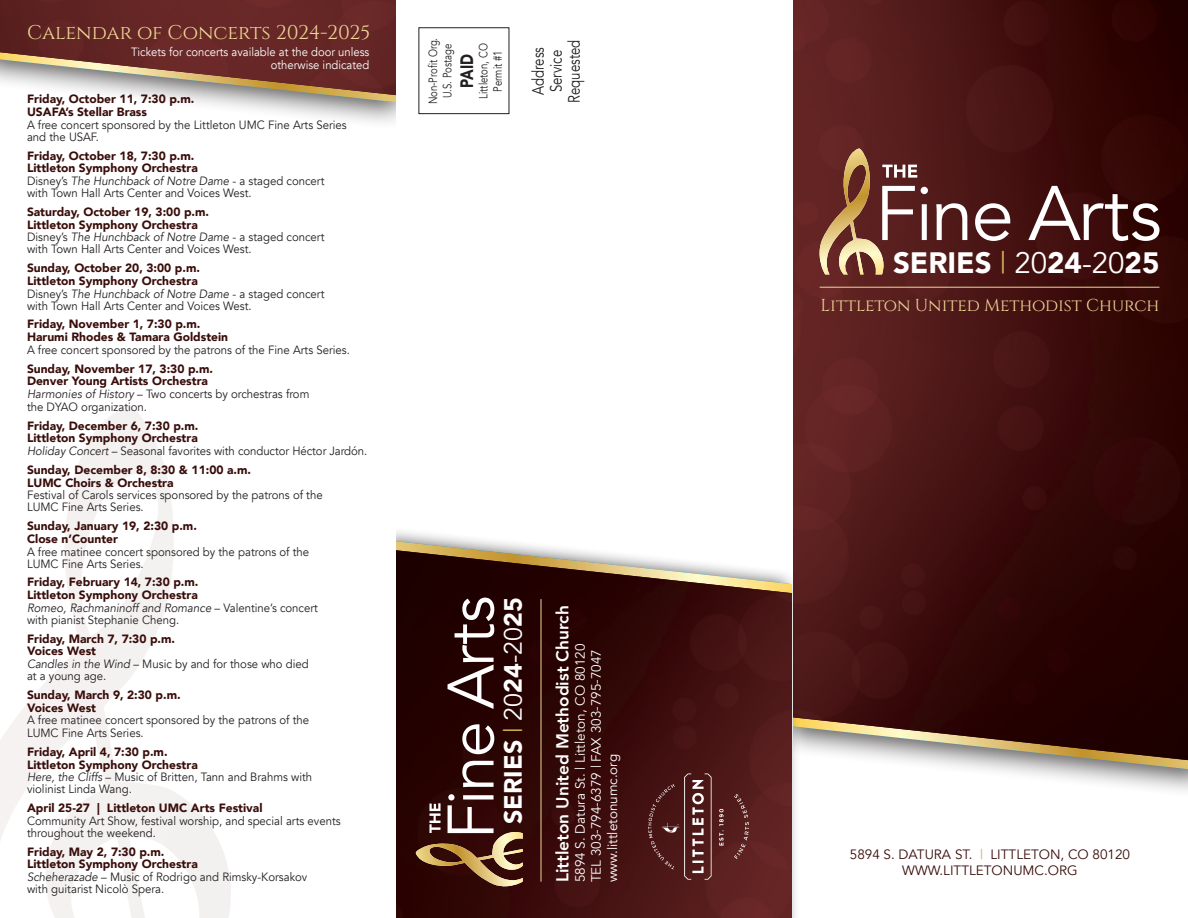
<style>
.page{position:relative;width:1188px;height:918px;background:#fff}
.page>*{position:absolute;margin:0;border:0;box-sizing:border-box;transform-origin:0 0}
.t1{font:900 29.4px "Avenir";color:#fff}
.t2{font:900 25.05px "Avenir";color:#fff}
.t3{font:19.8px "Cinzel";color:#edd697}
.t4{font:900 18px "Avenir";color:#231f20;scale:.8 1}
.t5{font:17.25px "Cinzel";color:#edd697}
.t6{font:800 17.25px "Avenir";color:#fff}
.t7{font:16.5px/18px "Avenir";color:#231f20;text-align:center;scale:.8 1}
.t8{font:13.5px "Avenir";color:#fff}
.t9{font:13.5px "Avenir";color:#390d0a}
.t10{font:12px/12px "Avenir";color:#231f20;scale:.95 1}
.t11{font:900 12px "Avenir";color:#390d0a}
.t12{font:12px/12.8px "Avenir";color:#fff;text-align:right;scale:.94 1}
.t13{font:italic 12px "Avenir";color:#231f20;scale:.95 1}
.t14{font:12px "Avenir";color:#231f20;scale:.8 1}
.s1{font-style:italic}
.s2{font-style:normal}
.s3{font-weight:400;color:#d3ac54}
.s4{font-weight:400}
.s5{color:#d3ac54}
</style>
<div class="page">
<div style="left:0;top:0;width:419px;height:130px;background:#231f20;opacity:.75"></div>
<svg style="left:0;top:95px;width:396px;height:7px"></svg>
<img style="left:0;top:0;width:396px;height:95px">
<div style="left:769px;top:0;width:419px;height:799px;background:#231f20;opacity:.75"></div>
<svg style="left:801px;top:760px;width:387px;height:9px"></svg>
<img style="left:792px;top:0;width:396px;height:760px">
<div style="left:396px;top:0;width:396px;height:918px;background:#fff"></div>
<div style="left:374px;top:527px;width:427px;height:391px;background:#231f20;opacity:.75"></div>
<svg style="left:396px;top:541px;width:396px;height:9px"></svg>
<img style="left:396px;top:550px;width:396px;height:368px">
<div style="left:419px;top:27px;width:90px;height:87px;border:1px solid #231f20"></div>
<hr style="left:541px;top:599px;width:1px;height:283px;background:#edd697">
<img style="left:642px;top:764px;width:113px;height:125px">
<svg style="left:819px;top:148px;width:340px;height:126px;background:#5e2f2a"></svg>
<hr style="left:820px;top:287px;width:339px;height:1px;background:#edd697">
<svg style="left:416px;top:598px;width:107px;height:289px;background:#462520"></svg>
<div style="left:303px;top:477px;width:93px;height:441px;background:#fff"></div>
<p class="t3" style="left:27px;top:20px;width:345px">Calendar of Concerts 2024-2025</p>
<p class="t12" style="left:131px;top:46px;width:255px">Tickets for concerts available at the door unless otherwise indicated</p>
<p class="t11" style="left:27px;top:89px;width:169px">Friday, October 11, 7:30 p.m.</p>
<p class="t11" style="left:27px;top:102px;width:122px">USAFA’s Stellar Brass</p>
<p class="t10" style="left:27px;top:119px;width:338px">A free concert sponsored by the Littleton UMC Fine Arts Series</p>
<p class="t10" style="left:27px;top:131px;width:77px">and the USAF.</p>
<p class="t11" style="left:27px;top:145px;width:169px">Friday, October 18, 7:30 p.m.</p>
<p class="t11" style="left:27px;top:158px;width:172px">Littleton Symphony Orchestra</p>
<p class="t10" style="left:27px;top:175px;width:315px">Disney’s <span class="s1">The Hunchback of Notre Dame</span> - a staged concert</p>
<p class="t10" style="left:27px;top:187px;width:238px">with Town Hall Arts Center and Voices West.</p>
<p class="t11" style="left:27px;top:201px;width:184px">Saturday, October 19, 3:00 p.m.</p>
<p class="t11" style="left:27px;top:214px;width:172px">Littleton Symphony Orchestra</p>
<p class="t10" style="left:27px;top:231px;width:315px">Disney’s <span class="s1">The Hunchback of Notre Dame</span> - a staged concert</p>
<p class="t10" style="left:27px;top:243px;width:238px">with Town Hall Arts Center and Voices West.</p>
<p class="t11" style="left:27px;top:258px;width:175px">Sunday, October 20, 3:00 p.m.</p>
<p class="t11" style="left:27px;top:270px;width:172px">Littleton Symphony Orchestra</p>
<p class="t10" style="left:27px;top:288px;width:315px">Disney’s <span class="s1">The Hunchback of Notre Dame</span> - a staged concert</p>
<p class="t10" style="left:27px;top:300px;width:238px">with Town Hall Arts Center and Voices West.</p>
<p class="t11" style="left:27px;top:314px;width:175px">Friday, November 1, 7:30 p.m.</p>
<p class="t11" style="left:27px;top:327px;width:203px">Harumi Rhodes &amp; Tamara Goldstein</p>
<p class="t10" style="left:27px;top:344px;width:342px">A free concert sponsored by the patrons of the Fine Arts Series.</p>
<p class="t11" style="left:27px;top:358px;width:188px">Sunday, November 17, 3:30 p.m.</p>
<p class="t11" style="left:27px;top:371px;width:183px">Denver Young Artists Orchestra</p>
<p class="t10" style="left:27px;top:388px;width:299px"><span class="s1">Harmonies of History</span> – Two concerts by orchestras from</p>
<p class="t10" style="left:27px;top:401px;width:128px">the DYAO organization.</p>
<p class="t11" style="left:27px;top:415px;width:173px">Friday, December 6, 7:30 p.m.</p>
<p class="t11" style="left:27px;top:428px;width:172px">Littleton Symphony Orchestra</p>
<p class="t10" style="left:27px;top:445px;width:360px"><span class="s1">Holiday Concert</span> – Seasonal favorites with conductor Héctor Jardón.</p>
<p class="t11" style="left:27px;top:459px;width:226px">Sunday, December 8, 8:30 &amp; 11:00 a.m.</p>
<p class="t11" style="left:27px;top:472px;width:148px">LUMC Choirs &amp; Orchestra</p>
<p class="t10" style="left:27px;top:489px;width:313px">Festival of Carols services sponsored by the patrons of the</p>
<p class="t10" style="left:27px;top:501px;width:124px">LUMC Fine Arts Series.</p>
<p class="t11" style="left:27px;top:516px;width:171px">Sunday, January 19, 2:30 p.m.</p>
<p class="t11" style="left:27px;top:528px;width:93px">Close n’Counter</p>
<p class="t10" style="left:27px;top:546px;width:299px">A free matinee concert sponsored by the patrons of the</p>
<p class="t10" style="left:27px;top:558px;width:124px">LUMC Fine Arts Series.</p>
<p class="t11" style="left:27px;top:572px;width:173px">Friday, February 14, 7:30 p.m.</p>
<p class="t11" style="left:27px;top:585px;width:172px">Littleton Symphony Orchestra</p>
<p class="t13" style="left:27px;top:601px;width:308px">Romeo, Rachmaninoff and Romance <span class="s2">– Valentine’s concert</span></p>
<p class="t10" style="left:27px;top:614px;width:162px">with pianist Stephanie Cheng.</p>
<p class="t11" style="left:27px;top:628px;width:150px">Friday, March 7, 7:30 p.m.</p>
<p class="t11" style="left:27px;top:641px;width:71px">Voices West</p>
<p class="t10" style="left:27px;top:658px;width:298px"><span class="s1">Candles in the Wind</span> – Music by and for those who died</p>
<p class="t10" style="left:27px;top:670px;width:85px">at a young age.</p>
<p class="t11" style="left:27px;top:684px;width:155px">Sunday, March 9, 2:30 p.m.</p>
<p class="t11" style="left:27px;top:697px;width:71px">Voices West</p>
<p class="t10" style="left:27px;top:714px;width:299px">A free matinee concert sponsored by the patrons of the</p>
<p class="t10" style="left:27px;top:727px;width:124px">LUMC Fine Arts Series.</p>
<p class="t11" style="left:27px;top:741px;width:142px">Friday, April 4, 7:30 p.m.</p>
<p class="t11" style="left:27px;top:754px;width:172px">Littleton Symphony Orchestra</p>
<p class="t10" style="left:27px;top:771px;width:302px"><span class="s1">Here, the Cliffs</span> – Music of Britten, Tann and Brahms with</p>
<p class="t10" style="left:27px;top:783px;width:112px">violinist Linda Wang.</p>
<p class="t11" style="left:27px;top:798px;width:237px">April 25-27 | Littleton UMC Arts Festival</p>
<p class="t10" style="left:27px;top:815px;width:332px">Community Art Show, festival worship, and special arts events throughout the weekend.</p>
<p class="t11" style="left:27px;top:841px;width:139px">Friday, May 2, 7:30 p.m.</p>
<p class="t11" style="left:27px;top:854px;width:172px">Littleton Symphony Orchestra</p>
<p class="t10" style="left:27px;top:871px;width:297px"><span class="s1">Scheherazade</span> – Music of Rodrigo and Rimsky-Korsakov</p>
<p class="t10" style="left:27px;top:883px;width:146px">with guitarist Nicolò Spera.</p>
<p class="t14" style="left:426px;top:104px;width:85px;rotate:-90deg">Non-Profit Org.</p>
<p class="t14" style="left:440px;top:98px;width:70px;rotate:-90deg">U.S. Postage</p>
<p class="t4" style="left:451px;top:88px;width:44px;rotate:-90deg">PAID</p>
<p class="t14" style="left:476px;top:99px;width:71px;rotate:-90deg">Littleton, CO</p>
<p class="t14" style="left:491px;top:92px;width:53px;rotate:-90deg">Permit #1</p>
<p class="t7" style="left:529px;top:103px;width:81px;rotate:-90deg">Address<br>Service<br>Requested</p>
<p class="t2" style="left:492px;top:824px;width:228px;rotate:-90deg">SERIES <span class="s3">|</span> <span class="s4">20</span>24<span class="s4">-20</span>25</p>
<p class="t6" style="left:549px;top:882px;width:279px;rotate:-90deg">Littleton United Methodist Church</p>
<p class="t8" style="left:572px;top:882px;width:240px;rotate:-90deg">5894 S. Datura St. | Littleton, CO 80120</p>
<p class="t8" style="left:588px;top:882px;width:235px;rotate:-90deg">TEL 303-794-6379 | FAX 303-795-7047</p>
<p class="t8" style="left:604px;top:882px;width:130px;rotate:-90deg">www.littletonumc.org</p>
<p class="t1" style="left:893px;top:238px;width:268px">SERIES <span class="s3">|</span> <span class="s4">20</span>24<span class="s4">-20</span>25</p>
<p class="t5" style="left:821px;top:294px;width:340px">Littleton United Methodist Church</p>
<p class="t9" style="left:850px;top:846px;width:282px">5894 S. DATURA ST. <span class="s5">|</span> LITTLETON, CO 80120</p>
<p class="t9" style="left:902px;top:863px;width:177px">WWW.LITTLETONUMC.ORG</p>
</div>
